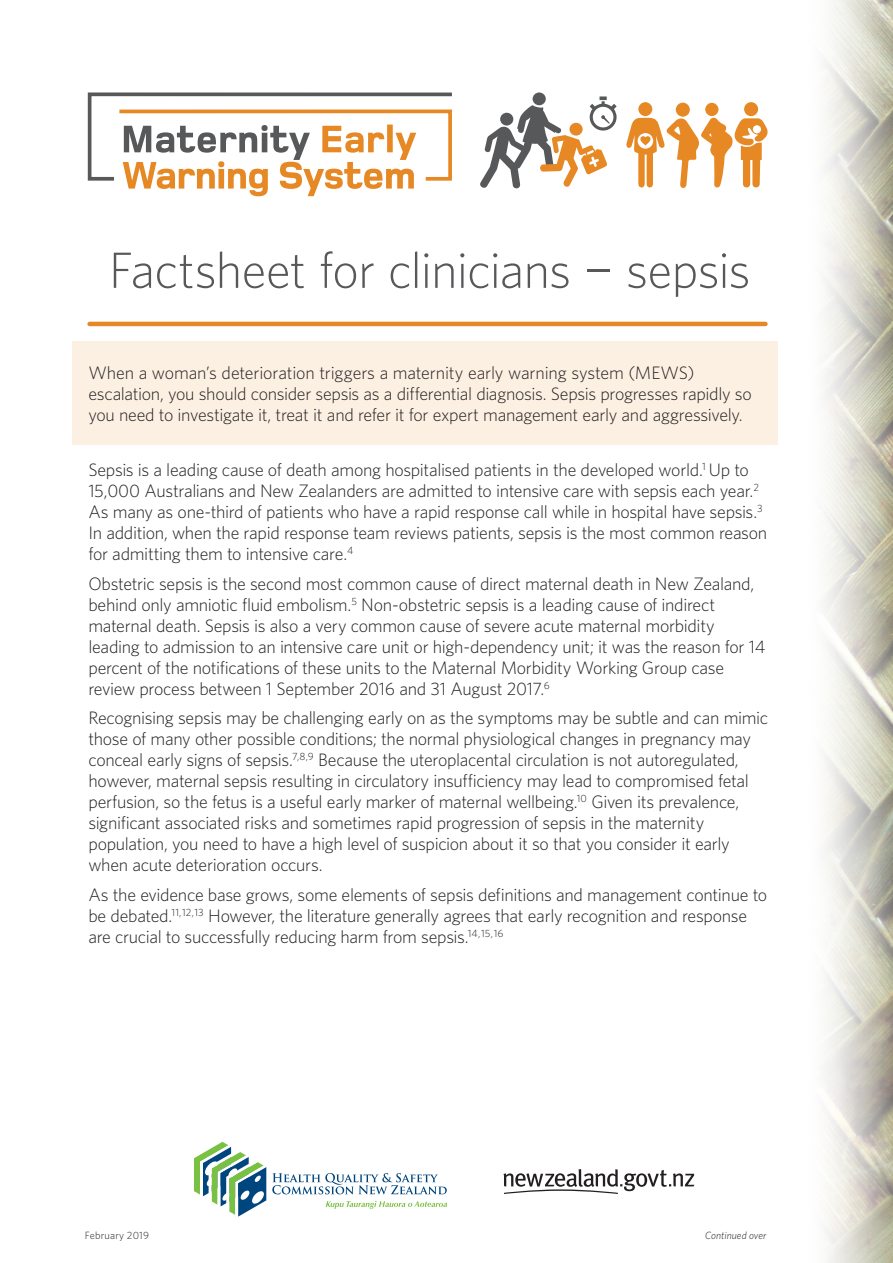
<style>
.page{position:relative;width:893px;height:1263px;background:#fff}
.page>*{position:absolute;margin:0;border:0;box-sizing:border-box;transform-origin:0 0}
.t1{font:300 51px "Whitney";letter-spacing:-.02em;color:#57585a}
.t2{font:300 18px/21px "Whitney";letter-spacing:-.02em;color:#231f20}
.t3{font:italic 300 10.5px "Whitney";color:#231f20}
.t4{font:300 10.5px "Whitney";letter-spacing:.015em;color:#231f20}
</style>
<div class="page">
<img style="left:825px;top:0;width:68px;height:1263px">
<div style="left:72px;top:341px;width:706px;height:104px;background:#fcf0e2"></div>
<hr style="left:90px;top:322px;width:675px;height:4px;background:#e68824">
<svg style="left:194px;top:1141px;width:253px;height:76px"></svg>
<svg style="left:503px;top:1169px;width:191px;height:25px"></svg>
<svg style="left:87px;top:92px;width:365px;height:104px"></svg>
<svg style="left:626px;top:102px;width:141px;height:86px"></svg>
<svg style="left:480px;top:92px;width:137px;height:97px"></svg>
<h1 class="t1" style="left:109px;top:236px;width:643px">Factsheet for clinicians − sepsis</h1>
<p class="t2" style="left:88px;top:362px;width:665px">When a woman’s deterioration triggers a maternity early warning system (MEWS) escalation, you should consider sepsis as a differential diagnosis. Sepsis progresses rapidly so you need to investigate it, treat it and refer it for expert management early and aggressively.</p>
<p class="t2" style="left:88px;top:459px;width:680px">Sepsis is a leading cause of death among hospitalised patients in the developed world.<sup>1</sup> Up to 15,000 Australians and New Zealanders are admitted to intensive care with sepsis each year.<sup>2<br></sup>As many as one-third of patients who have a rapid response call while in hospital have sepsis.<sup>3<br></sup>In addition, when the rapid response team reviews patients, sepsis is the most common reason for admitting them to intensive care.<sup>4</sup></p>
<p class="t2" style="left:88px;top:572px;width:678px">Obstetric sepsis is the second most common cause of direct maternal death in New Zealand, behind only amniotic fluid embolism.<sup>5</sup> Non-obstetric sepsis is a leading cause of indirect maternal death. Sepsis is also a very common cause of severe acute maternal morbidity leading to admission to an intensive care unit or high-dependency unit; it was the reason for 14 percent of the notifications of these units to the Maternal Morbidity Working Group case review process between 1 September 2016 and 31 August 2017.<sup>6</sup></p>
<p class="t2" style="left:88px;top:707px;width:681px">Recognising sepsis may be challenging early on as the symptoms may be subtle and can mimic those of many other possible conditions; the normal physiological changes in pregnancy may conceal early signs of sepsis.<sup>7,8,9</sup> Because the uteroplacental circulation is not autoregulated, however, maternal sepsis resulting in circulatory insufficiency may lead to compromised fetal perfusion, so the fetus is a useful early marker of maternal wellbeing.<sup>10</sup> Given its prevalence, significant associated risks and sometimes rapid progression of sepsis in the maternity population, you need to have a high level of suspicion about it so that you consider it early when acute deterioration occurs.</p>
<p class="t2" style="left:88px;top:883px;width:680px">As the evidence base grows, some elements of sepsis definitions and management continue to be debated.<sup>11,12,13</sup> However, the literature generally agrees that early recognition and response are crucial to successfully reducing harm from sepsis.<sup>14,15,16</sup></p>
<p class="t4" style="left:85px;top:1228px;width:66px">February 2019</p>
<p class="t3" style="left:705px;top:1228px;width:63px">Continued over</p>
</div>
